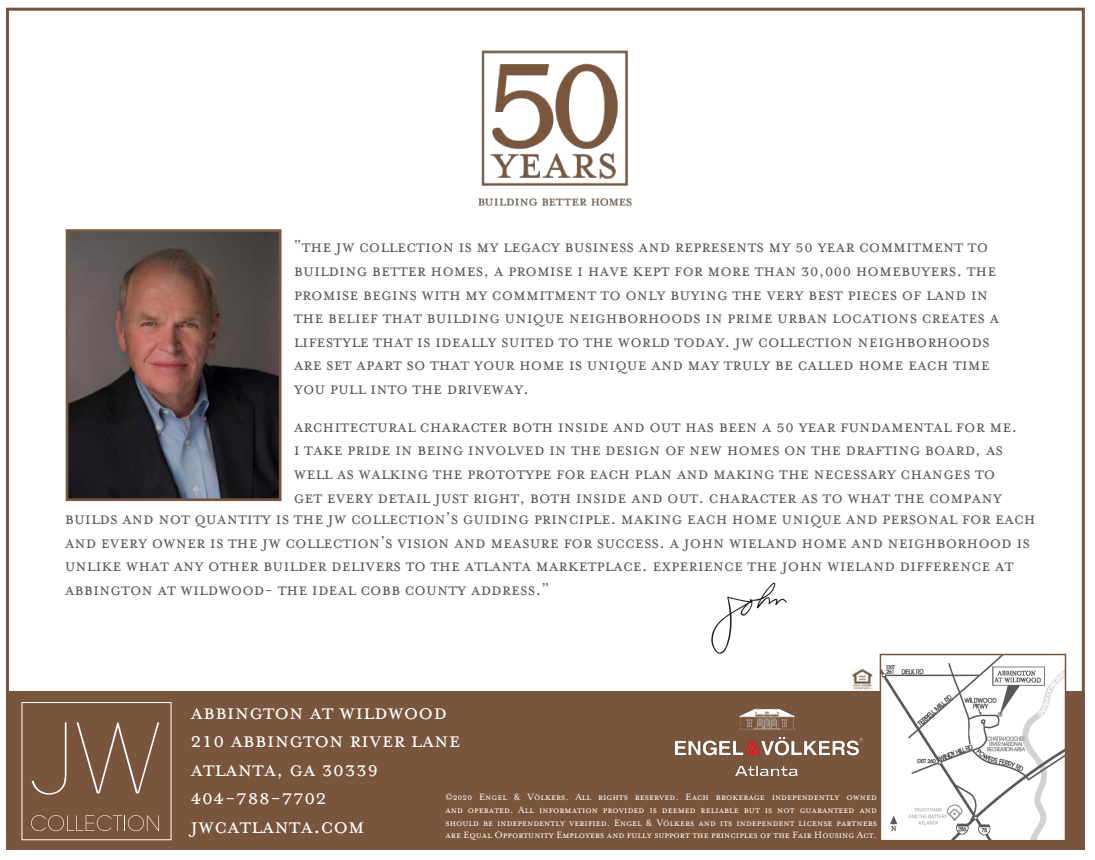
<style>
.page{position:relative;width:1095px;height:860px;background:#fff}
.page>*{position:absolute;margin:0;border:0;box-sizing:border-box;transform-origin:0 0}
.t1{font:24.45px/28.5px "Mrs Eaves Small Caps Small Caps";color:#fff}
.t2{font:19.65px/23.7px "Mrs Eaves Small Caps Small Caps";color:#57585a}
.t3{font:10.5px/12.6px "Mrs Eaves Small Caps Small Caps";color:#fff;text-align:justify}
</style>
<div class="page">
<div style="left:6px;top:691px;width:1078px;height:158px;background:#7a553d"></div>
<svg style="left:21px;top:702px;width:151px;height:138px"></svg>
<img style="left:882px;top:656px;width:181px;height:182px">
<div style="left:879px;top:653px;width:187px;height:188px;border:2px solid #7a553d"></div>
<img style="left:849px;top:668px;width:24px;height:22px">
<img style="left:70px;top:233px;width:207px;height:264px">
<div style="left:66px;top:229px;width:215px;height:272px;border:3px solid #7a553d"></div>
<svg style="left:711px;top:582px;width:75px;height:71px"></svg>
<img style="left:478px;top:50px;width:154px;height:156px">
<img style="left:676px;top:708px;width:186px;height:67px">
<p class="t2" style="left:294px;top:235px;width:707px">“the jw collection is my legacy business and represents my 50 year commitment to building better homes, a promise i have kept for more than 30,000 homebuyers. the promise begins with my commitment to only buying the very best pieces of land in the belief that building unique neighborhoods in prime urban locations creates a lifestyle that is ideally suited to the world today. jw collection neighborhoods are set apart so that your home is unique and may truly be called home each time you pull into the driveway.</p>
<p class="t2" style="left:294px;top:414px;width:725px">architectural character both inside and out has been a 50 year fundamental for me. i take pride in being involved in the design of new homes on the drafting board, as well as walking the prototype for each plan and making the necessary changes to get every detail just right, both inside and out. character as to what the company</p>
<p class="t2" style="left:65px;top:507px;width:972px">builds and not quantity is the jw collection’s guiding principle. making each home unique and personal for each and every owner is the jw collection’s vision and measure for success. a john wieland home and neighborhood is unlike what any other builder delivers to the atlanta marketplace. experience the john wieland difference at abbington at wildwood- the ideal cobb county address.”</p>
<p class="t1" style="left:190px;top:698px;width:272px">abbington at wildwood<br>210 abbington river lane atlanta, ga 30339<br>404-788-7702 jwcatlanta.com</p>
<p class="t3" style="left:445px;top:791px;width:433px">©2020 Engel &amp; Völkers. All rights reserved. Each brokerage independently owned and operated. All information provided is deemed reliable but is not guaranteed and should be independently verified. Engel &amp; Völkers and its independent license partners are Equal Opportunity Employers and fully support the principles of the Fair Housing Act.</p>
</div>
